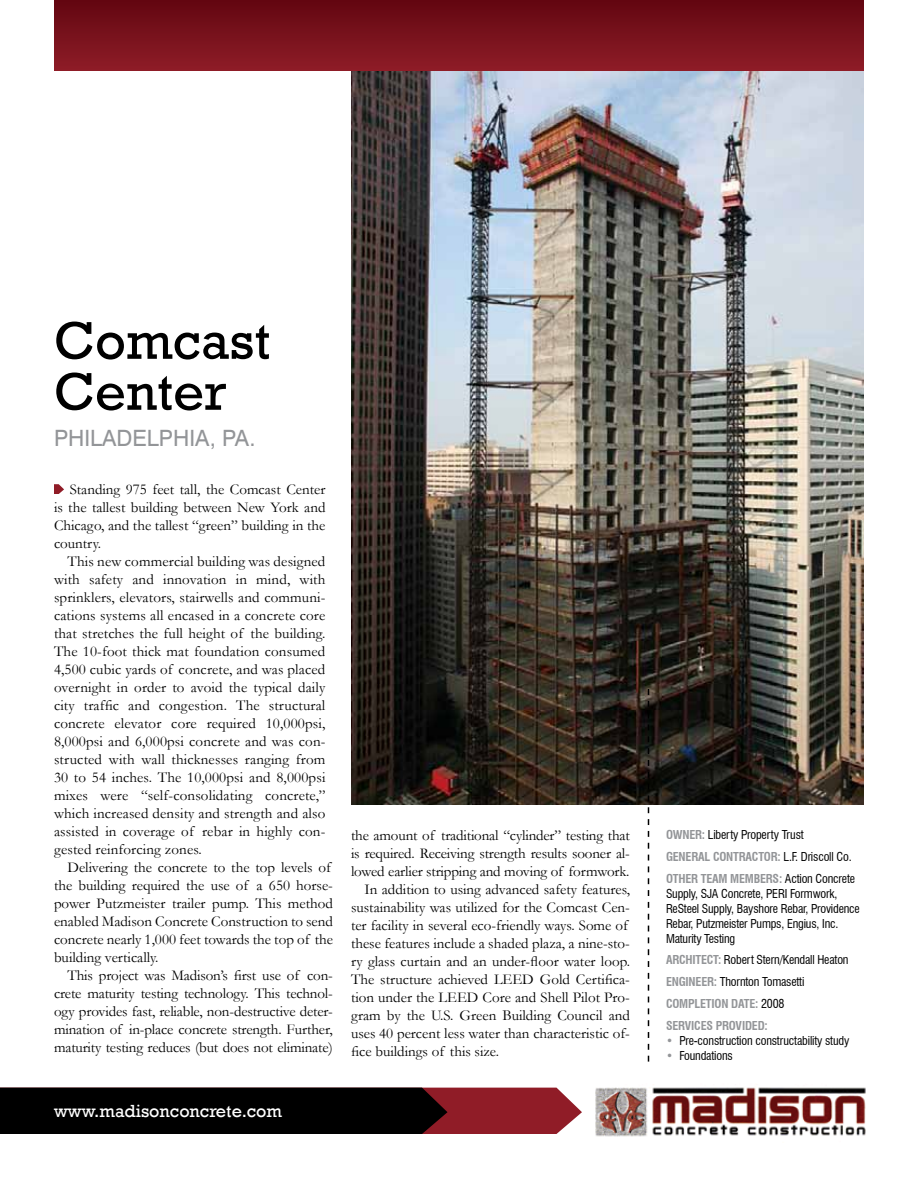
<style>
.page{position:relative;width:918px;height:1188px;background:#fff}
.page>*{position:absolute;margin:0;border:0;box-sizing:border-box;transform-origin:0 0}
.t1{font:54px/51px "Rockwell";color:#000}
.t2{font:22.5px "Swiss 721 BT";color:#939598}
.t3{font:18px "Rockwell";color:#fff}
.t4{font:15px/18px "Garamond";color:#000;text-align:justify}
.t5{font:condensed 12px/15px "Swiss 721 BT";letter-spacing:-.015em;color:#000}
.t6{font:700 condensed 12px/21.8px "Swiss 721 BT";letter-spacing:-.015em;color:#939598}
.s1{font-weight:700;color:#939598}
.s2{font-weight:400;color:#000}
.s3{color:#939598}
</style>
<div class="page">
<div style="left:54px;top:0;width:810px;height:71px;background:linear-gradient(to bottom,#620611,#8e1d27)"></div>
<img style="left:351px;top:71px;width:513px;height:734px">
<img style="left:595px;top:1087px;width:271px;height:50px">
<svg style="left:0;top:1088px;width:582px;height:46px;background:#250a0d"></svg>
<svg style="left:54px;top:484px;width:10px;height:10px"></svg>
<svg style="left:648px;top:689px;width:1px;height:373px"></svg>
<h1 class="t1" style="left:54px;top:316px;width:218px">Comcast<br>Center</h1>
<h2 class="t2" style="left:54px;top:424px;width:203px">PHILADELPHIA, PA.</h2>
<p class="t4" style="left:54px;top:480px;width:273px;text-indent:16px">Standing 975 feet tall, the Comcast Center is the tallest building between New York and Chicago, and the tallest “green” building in the country.</p>
<p class="t4" style="left:54px;top:552px;width:273px;text-indent:14px">This new commercial building was designed with safety and innovation in mind, with sprinklers, elevators, stairwells and communi&shy;cations systems all encased in a concrete core that stretches the full height of the building.<br>The 10-foot thick mat foundation consumed 4,500 cubic yards of concrete, and was placed overnight in order to avoid the typical daily city traffic and congestion. The structural concrete elevator core required 10,000psi, 8,000psi and 6,000psi concrete and was con&shy;structed with wall thicknesses ranging from 30 to 54 inches. The 10,000psi and 8,000psi mixes were “self-consolidating concrete,” which increased density and strength and also assisted in coverage of rebar in highly con&shy;gested reinforcing zones.</p>
<p class="t4" style="left:54px;top:858px;width:281px;text-align:left;text-indent:14px">Delivering the concrete to the top levels of the building required the use of a 650 horse&shy;power Putzmeister trailer pump. This method enabled Madison Concrete Construction to send concrete nearly 1,000 feet towards the top of the building vertically.</p>
<p class="t4" style="left:54px;top:966px;width:281px;text-indent:14px">This project was Madison’s first use of con&shy;crete maturity testing technology. This technol&shy;ogy provides fast, reliable, non-destructive deter&shy;mination of in-place concrete strength. Further, maturity testing reduces (but does not eliminate)</p>
<p class="t3" style="left:54px;top:1100px;width:230px">www.madisonconcrete.com</p>
<p class="t4" style="left:351px;top:826px;width:280px">the amount of traditional “cylinder” testing that</p>
<p class="t4" style="left:351px;top:844px;width:280px">is required. Receiving strength results sooner al-</p>
<p class="t4" style="left:351px;top:862px;width:280px">lowed earlier stripping and moving of formwork.</p>
<p class="t4" style="left:365px;top:880px;width:267px">In addition to using advanced safety features,</p>
<p class="t4" style="left:351px;top:898px;width:281px">sustainability was utilized for the Comcast Cen-</p>
<p class="t4" style="left:351px;top:916px;width:279px">ter facility in several eco-friendly ways. Some of</p>
<p class="t4" style="left:351px;top:934px;width:281px">these features include a shaded plaza, a nine-sto-</p>
<p class="t4" style="left:351px;top:952px;width:281px">ry glass curtain and an under-floor water loop.</p>
<p class="t4" style="left:351px;top:970px;width:281px">The structure achieved LEED Gold Certifica-</p>
<p class="t4" style="left:351px;top:988px;width:280px">tion under the LEED Core and Shell Pilot Pro-</p>
<p class="t4" style="left:351px;top:1006px;width:281px">gram by the U.S. Green Building Council and</p>
<p class="t4" style="left:351px;top:1024px;width:281px">uses 40 percent less water than characteristic of-</p>
<p class="t4" style="left:351px;top:1042px;width:150px">fice buildings of this size.</p>
<p class="t5" style="left:666px;top:824px;width:191px;line-height:21.8px"><span class="s1">OWNER:</span> Liberty Property Trust<br><span class="s1">GENERAL CONTRACTOR:</span> L.F. Driscoll Co.<br><span class="s1">OTHER TEAM MEMBERS:</span> Action Concrete</p>
<p class="t5" style="left:666px;top:886px;width:195px">Supply, SJA Concrete, PERI Formwork, ReSteel Supply, Bayshore Rebar, Providence Rebar, Putzmeister Pumps, Engius, Inc.<br>Maturity Testing</p>
<p class="t6" style="left:666px;top:949px;width:184px">ARCHITECT: <span class="s2">Robert Stern/Kendall Heaton<br></span>ENGINEER: <span class="s2">Thornton Tomasetti<br></span>COMPLETION DATE: <span class="s2">2008<br></span>SERVICES PROVIDED:</p>
<p class="t5" style="left:666px;top:1033px;width:185px"><span class="s3">•</span> Pre-construction constructability study</p>
<p class="t5" style="left:666px;top:1048px;width:68px"><span class="s3">•</span> Foundations</p>
</div>
